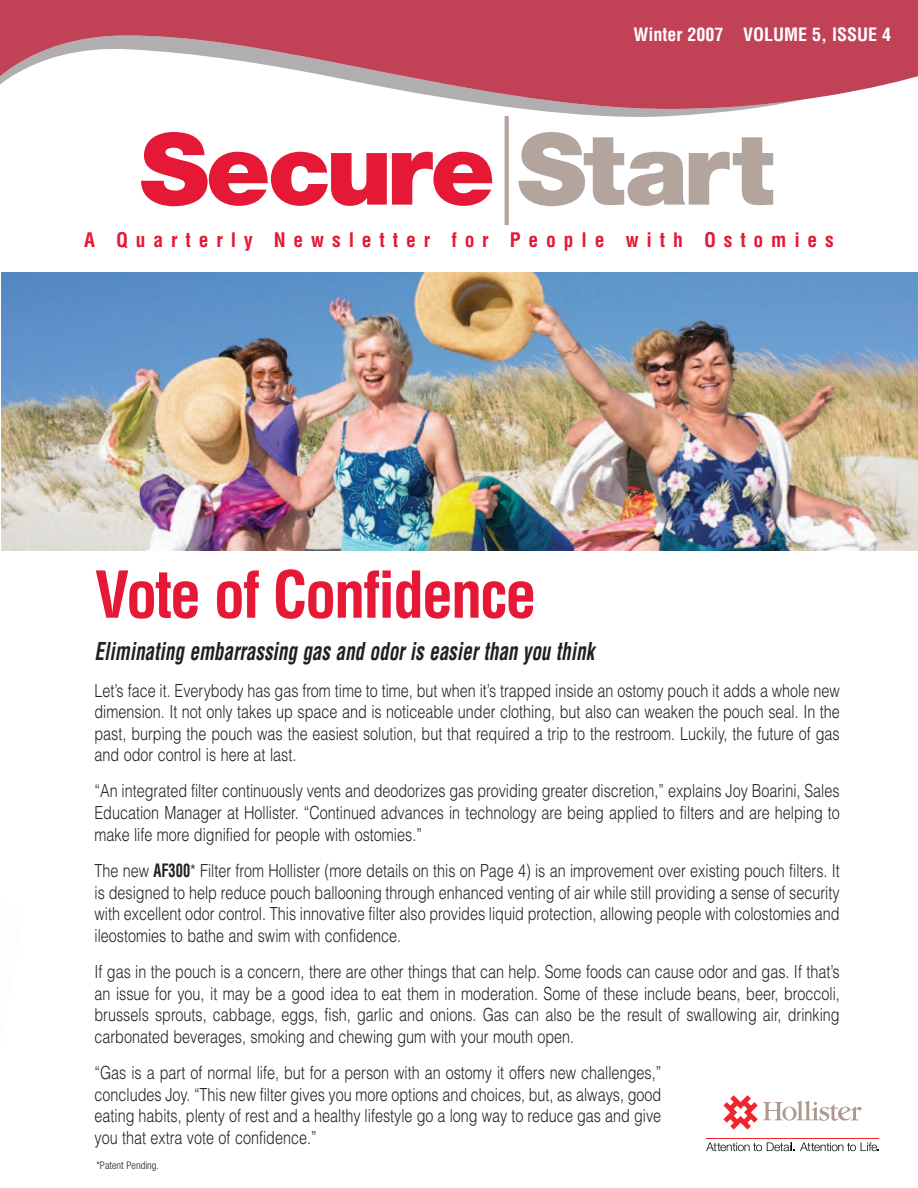
<style>
.page{position:relative;width:918px;height:1188px;background:#fff}
.page>*{position:absolute;margin:0;border:0;box-sizing:border-box;transform-origin:0 0}
.t1{font:700 condensed 63px "Helvetica";letter-spacing:-.04em;color:#e51836}
.t2{font:italic 700 condensed 24px "Helvetica";color:#231f20;scale:.8 1}
.t3{font:700 condensed 19.65px "Helvetica";letter-spacing:.4em;color:#e51836}
.t4{font:300 18px/21.6px "Helvetica";color:#231f20;text-align:justify;scale:.8 1}
.t5{font:700 condensed 18px "Helvetica";color:#fff}
.t6{font:300 condensed 10.5px "Helvetica Neue";color:#231f20}
.s1{font-weight:700;font-stretch:condensed}
</style>
<div class="page">
<svg style="left:504px;top:109px;width:243px;height:12px"></svg>
<svg style="left:0;top:0;width:918px;height:109px;fill:#c14256"></svg>
<svg style="left:141px;top:132px;width:351px;height:74px"></svg>
<svg style="left:519px;top:132px;width:254px;height:74px"></svg>
<hr style="left:506px;top:116px;width:2px;height:108px;background:#b3a59e">
<svg style="left:723px;top:1095px;width:139px;height:35px"></svg>
<svg style="left:706px;top:1142px;width:88px;height:9px"></svg>
<svg style="left:800px;top:1142px;width:79px;height:9px"></svg>
<hr style="left:706px;top:1138px;width:173px;height:1px;background:#ee262e">
<img style="left:1px;top:272px;width:917px;height:278px">
<p class="t5" style="left:633px;top:27px;width:259px">Winter 2007 VOLUME 5, ISSUE 4</p>
<p class="t3" style="left:84px;top:233px;width:751px">A Quarterly Newsletter for People with Ostomies</p>
<h1 class="t1" style="left:94px;top:570px;width:444px">Vote of Confidence</h1>
<h2 class="t2" style="left:94px;top:642px;width:626px">Eliminating embarrassing gas and odor is easier than you think</h2>
<p class="t4" style="left:94px;top:680px;width:933px">Let’s face it. Everybody has gas from time to time, but when it’s trapped inside an ostomy pouch it adds a whole new dimension. It not only takes up space and is noticeable under clothing, but also can weaken the pouch seal. In the past, burping the pouch was the easiest solution, but that required a trip to the restroom. Luckily, the future of gas and odor control is here at last.</p>
<p class="t4" style="left:94px;top:780px;width:933px">“An integrated filter continuously vents and deodorizes gas providing greater discretion,” explains Joy Boarini, Sales Education Manager at Hollister. “Continued advances in technology are being applied to filters and are helping to make life more dignified for people with ostomies.”</p>
<p class="t4" style="left:94px;top:860px;width:933px">The new <span class="s1">AF300</span>* Filter from Hollister (more details on this on Page 4) is an improvement over existing pouch filters. It is designed to help reduce pouch ballooning through enhanced venting of air while still providing a sense of security with excellent odor control. This innovative filter also provides liquid protection, allowing people with colostomies and ileostomies to bathe and swim with confidence.</p>
<p class="t4" style="left:94px;top:961px;width:933px">If gas in the pouch is a concern, there are other things that can help. Some foods can cause odor and gas. If that’s an issue for you, it may be a good idea to eat them in moderation. Some of these include beans, beer, broccoli, brussels sprouts, cabbage, eggs, fish, garlic and onions. Gas can also be the result of swallowing air, drinking carbonated beverages, smoking and chewing gum with your mouth open.</p>
<p class="t4" style="left:94px;top:1062px;width:710px">“Gas is a part of normal life, but for a person with an ostomy it offers new challenges,” concludes Joy. “This new filter gives you more options and choices, but, as always, good eating habits, plenty of rest and a healthy lifestyle go a long way to reduce gas and give you that extra vote of confidence.”</p>
<p class="t6" style="left:96px;top:1162px;width:64px">*Patent Pending.</p>
</div>
